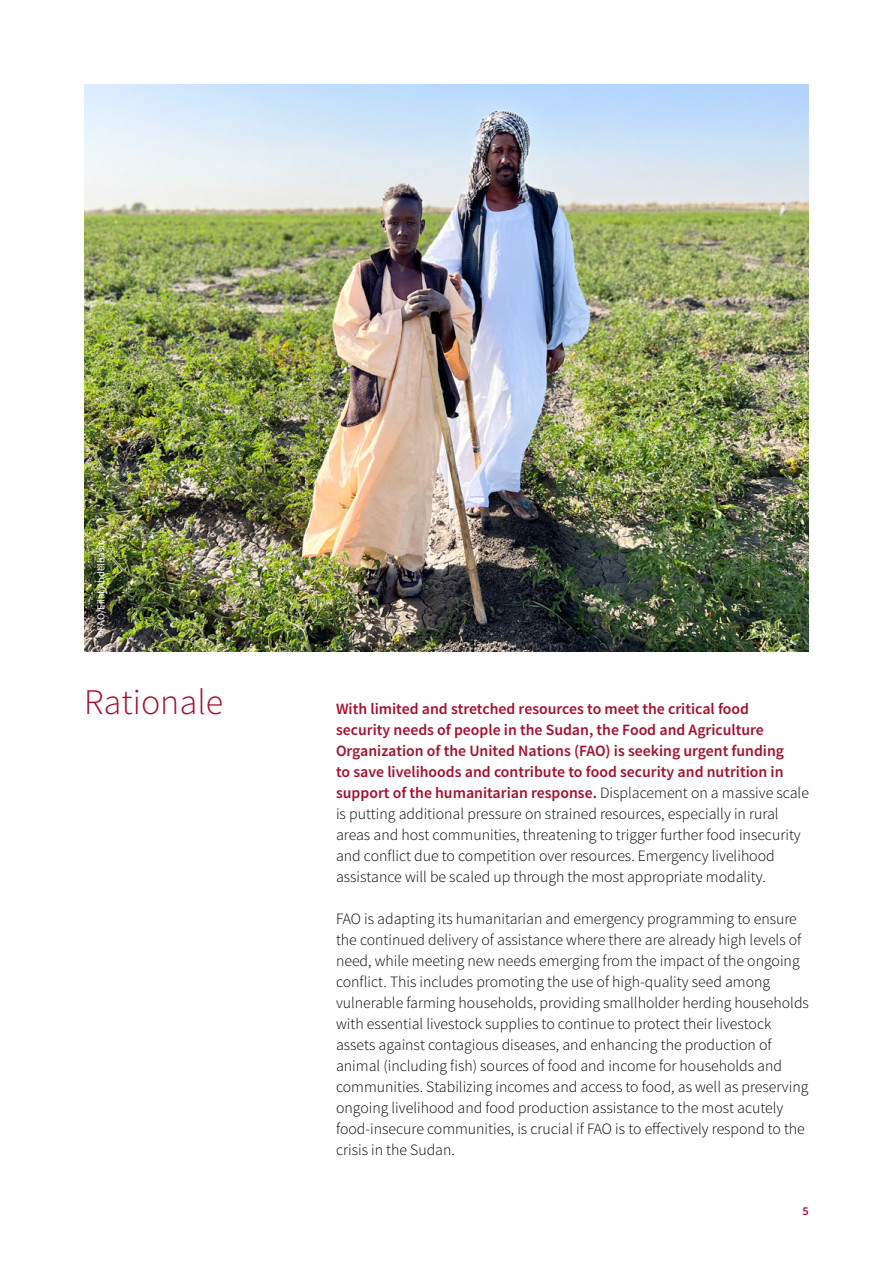
<style>
.page{position:relative;width:893px;height:1263px;background:#fff}
.page>*{position:absolute;margin:0;border:0;box-sizing:border-box;transform-origin:0 0}
.t1{font:300 36px "Source Sans Pro";color:#a50f2d}
.t2{font:300 15.75px/21px "Source Sans Pro";color:#000}
.t3{font:600 12px "Source Sans Pro";color:#a50f2d}
.t4{font:10.5px "Source Sans Pro";color:#fff}
.s1{font-weight:600;color:#a50f2d}
</style>
<div class="page">
<img style="left:84px;top:84px;width:725px;height:567px">
<p class="t4" style="left:95px;top:638px;width:98px;rotate:-90deg">©FAO/Eilaf Abdelbasit</p>
<h1 class="t1" style="left:84px;top:680px;width:141px">Rationale</h1>
<p class="t2" style="left:336px;top:698px;width:474px"><span class="s1">With limited and stretched resources to meet the critical food<br>security needs of people in the Sudan, the Food and Agriculture Organization of the United Nations (FAO) is seeking urgent funding<br>to save livelihoods and contribute to food security and nutrition in support of the humanitarian response.</span> Displacement on a massive scale is putting additional pressure on strained resources, especially in rural areas and host communities, threatening to trigger further food insecurity and conflict due to competition over resources. Emergency livelihood assistance will be scaled up through the most appropriate modality.</p>
<p class="t2" style="left:336px;top:908px;width:474px">FAO is adapting its humanitarian and emergency programming to ensure the continued delivery of assistance where there are already high levels of need, while meeting new needs emerging from the impact of the ongoing conflict. This includes promoting the use of high-quality seed among vulnerable farming households, providing smallholder herding households with essential livestock supplies to continue to protect their livestock assets against contagious diseases, and enhancing the production of animal (including fish) sources of food and income for households and communities. Stabilizing incomes and access to food, as well as preserving ongoing livelihood and food production assistance to the most acutely food-insecure communities, is crucial if FAO is to effectively respond to the crisis in the Sudan.</p>
<p class="t3" style="left:803px;top:1203px;width:8px">5</p>
</div>
